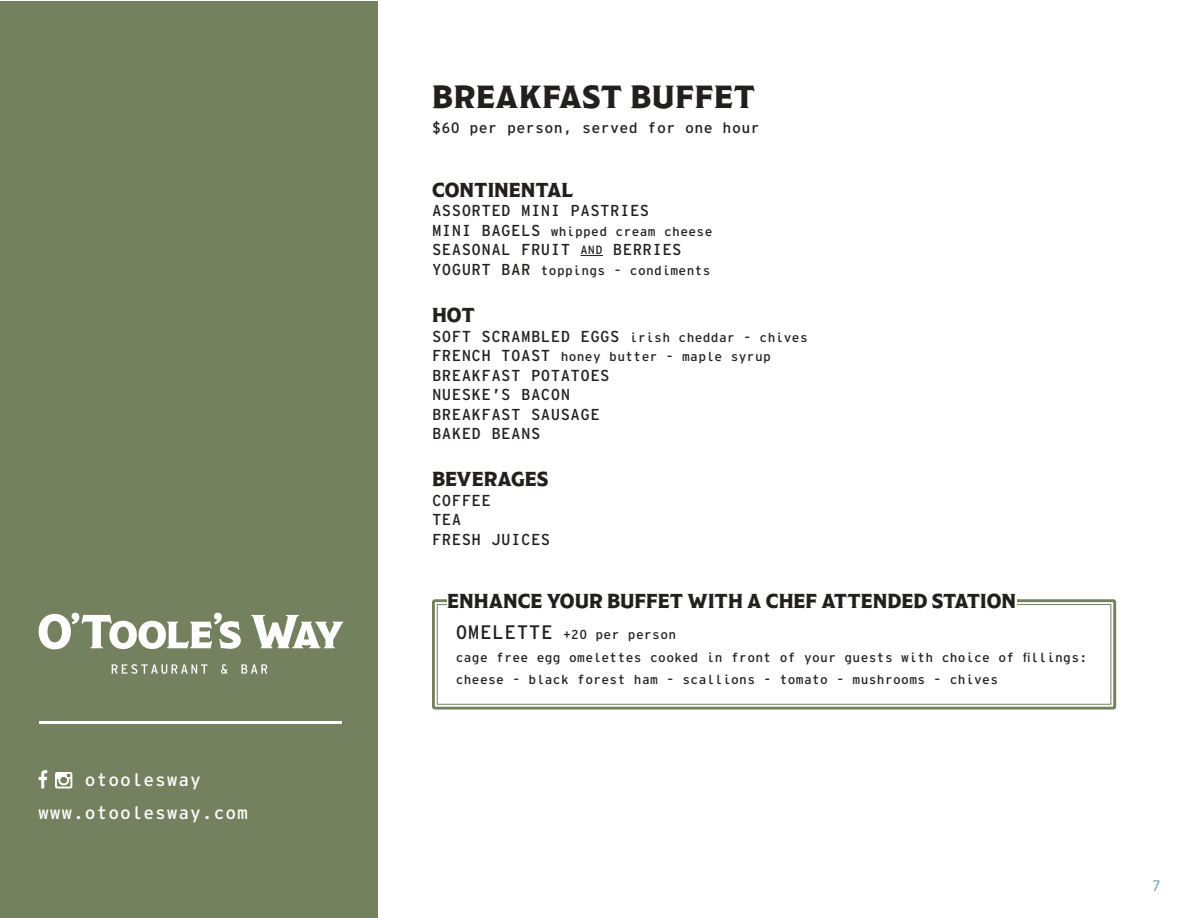
<style>
.page{position:relative;width:1188px;height:918px;background:#fff}
.page>*{position:absolute;margin:0;border:0;box-sizing:border-box;transform-origin:0 0}
.t1{font:31.95px "Modesto Poster";letter-spacing:.025em;color:#241f1f}
.t2{font:20.1px "Modesto Poster";color:#241f1f}
.t3{font:18px/33px "Interstate Mono";letter-spacing:.05em;color:#fff;text-align:center}
.t4{font:15.9px/19.5px "Interstate Mono";letter-spacing:.025em;color:#241f1f}
.t5{font:15px "Interstate Mono";letter-spacing:.025em;color:#241f1f}
.t6{font:15px "Avenir";color:#5d8fae}
.t7{font:12.9px/22.5px "Interstate Mono";letter-spacing:.025em;color:#241f1f}
.s1{font-size:15.9px}
.s2{font-size:12px}
.s3{font-size:19.5px}
</style>
<div class="page">
<div style="left:1px;top:1px;width:377px;height:916px;background:#74815e"></div>
<hr style="left:40px;top:721px;width:302px;height:2px;background:#fff">
<svg style="left:112px;top:664px;width:96px;height:10px"></svg>
<svg style="left:221px;top:664px;width:7px;height:10px"></svg>
<svg style="left:241px;top:664px;width:26px;height:10px"></svg>
<svg style="left:39px;top:613px;width:202px;height:36px"></svg>
<svg style="left:251px;top:615px;width:92px;height:33px"></svg>
<svg style="left:580px;top:255px;width:23px;height:1px"></svg>
<div style="left:432px;top:599px;width:684px;height:111px;border:3px solid #738161"></div>
<div style="left:437px;top:604px;width:674px;height:101px;border:1px solid #738161"></div>
<div style="left:447px;top:592px;width:569px;height:16px;background:#fff"></div>
<svg style="left:55px;top:772px;width:17px;height:16px"></svg>
<svg style="left:39px;top:770px;width:8px;height:18px"></svg>
<h3 class="t3" style="left:38px;top:763px;width:211px">otoolesway www.otoolesway.com</h3>
<h1 class="t1" style="left:432px;top:81px;width:325px">BREAKFAST BUFFET</h1>
<p class="t5" style="left:432px;top:119px;width:329px">$60 per person, served for one hour</p>
<h2 class="t2" style="left:432px;top:180px;width:143px">CONTINENTAL</h2>
<p class="t4" style="left:432px;top:201px;width:219px">ASSORTED MINI PASTRIES</p>
<p class="t7" style="left:432px;top:220px;width:282px"><span class="s1">MINI BAGELS</span> whipped cream cheese</p>
<p class="t4" style="left:432px;top:240px;width:251px">SEASONAL FRUIT <span class="s2">AND</span> BERRIES</p>
<p class="t7" style="left:432px;top:259px;width:280px"><span class="s1">YOGURT BAR</span> toppings - condiments</p>
<h2 class="t2" style="left:432px;top:305px;width:44px">HOT</h2>
<p class="t7" style="left:432px;top:328px;width:377px;line-height:19.5px"><span class="s1">SOFT SCRAMBLED EGGS</span> irish cheddar - chives<br><span class="s1">FRENCH TOAST</span> honey butter - maple syrup</p>
<p class="t4" style="left:432px;top:365px;width:179px">BREAKFAST POTATOES<br>NUESKE’S BACON<br>BREAKFAST SAUSAGE<br>BAKED BEANS</p>
<h2 class="t2" style="left:432px;top:469px;width:118px">BEVERAGES</h2>
<p class="t4" style="left:432px;top:490px;width:120px">COFFEE<br>TEA<br>FRESH JUICES</p>
<h2 class="t2" style="left:447px;top:591px;width:571px">ENHANCE YOUR BUFFET WITH A CHEF ATTENDED STATION</h2>
<p class="t7" style="left:456px;top:623px;width:633px"><span class="s3">OMELETTE</span> +20 per person<br>cage free egg omelettes cooked in front of your guests with choice of fillings: cheese - black forest ham - scallions - tomato - mushrooms - chives</p>
<p class="t6" style="left:1153px;top:877px;width:10px">7</p>
</div>
